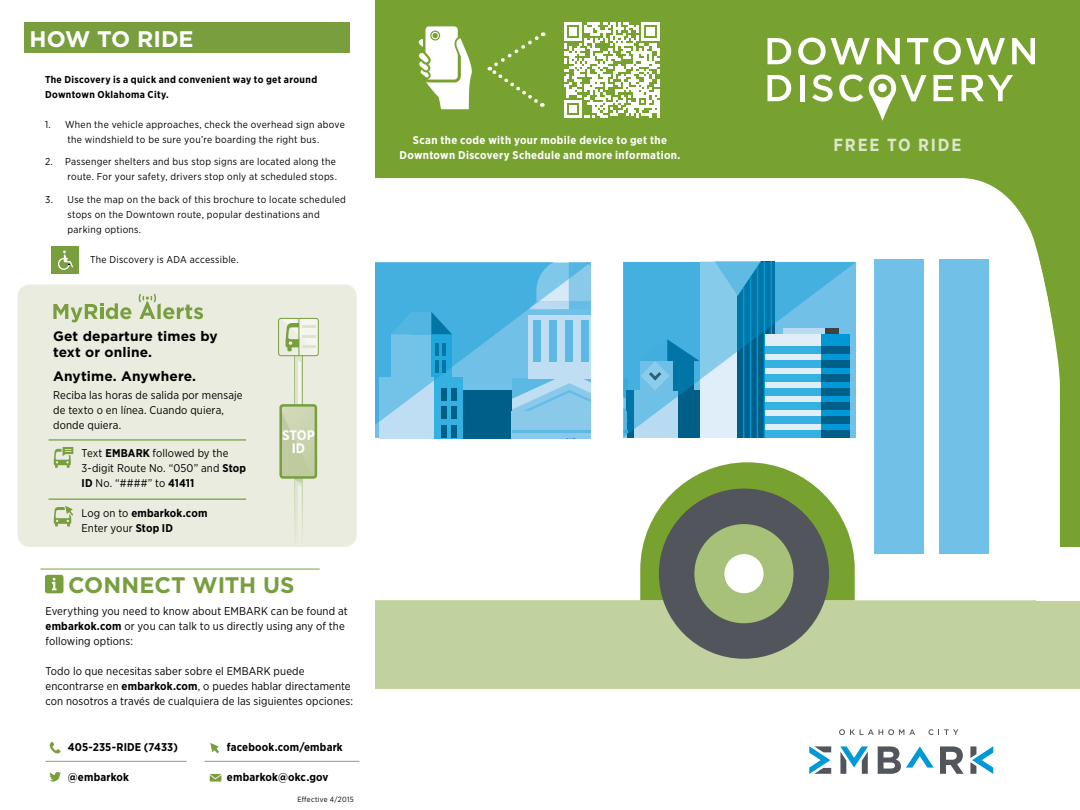
<style>
.page{position:relative;width:1080px;height:810px;background:#fff}
.page>*{position:absolute;margin:0;border:0;box-sizing:border-box;transform-origin:0 0}
.t1{font:700 22.5px "Gotham";color:#789e3e}
.t2{font:700 22.5px "Gotham";letter-spacing:.005em;color:#fff}
.t3{font:700 17.5px "Gotham Narrow";letter-spacing:.105em;color:#dce6ca}
.t4{font:700 13.75px/16.2px "Gotham";letter-spacing:.01em;color:#000}
.t5{font:700 13.75px/13.8px "Gotham Narrow";letter-spacing:-.01em;color:#fff;text-align:center}
.t6{font:11.25px/15px "Gotham Narrow";letter-spacing:.01em;color:#000}
.t7{font:700 11.25px/15px "Gotham Narrow";letter-spacing:.015em;color:#000}
.t8{font:700 11.25px/15px "Gotham Narrow";letter-spacing:.03em;color:#fff;text-align:center}
.t9{font:10px/15px "Gotham Narrow";letter-spacing:.03em;color:#000;text-align:center}
.t10{font:700 10px/15px "Gotham Narrow";letter-spacing:.035em;color:#000}
.t11{font:7.5px "Gotham Narrow";letter-spacing:.035em;color:#000}
.s1{font-weight:700}
.s2{font-weight:400}
</style>
<div class="page">
<div style="left:375px;top:0;width:705px;height:810px;background:#78a22f"></div>
<div style="left:375px;top:600px;width:705px;height:89px;background:#c1d29f"></div>
<div style="left:375px;top:689px;width:705px;height:121px;background:#fff"></div>
<div style="left:375px;top:178px;width:685px;height:422px;background:#fff"></div>
<div style="left:855px;top:250px;width:179px;height:350px;background:#fff"></div>
<div style="left:939px;top:250px;width:11px;height:350px;background:#fff"></div>
<div style="left:871px;top:569px;width:168px;height:31px;background:#fff"></div>
<div style="left:1036px;top:547px;width:44px;height:53px;background:#fff"></div>
<svg style="left:1024px;top:222px;width:36px;height:203px"></svg>
<svg style="left:640px;top:462px;width:215px;height:138px"></svg>
<div style="left:659px;top:489px;width:170px;height:170px;background:#53555c;border-radius:50%"></div>
<div style="left:694px;top:524px;width:100px;height:99px;background:#a8c179;border-radius:50%"></div>
<div style="left:724px;top:554px;width:40px;height:39px;background:#fff;border-radius:50%"></div>
<div style="left:874px;top:260px;width:50px;height:111px;background:#71c0e7"></div>
<div style="left:874px;top:342px;width:50px;height:212px;background:#71c0e7"></div>
<div style="left:939px;top:260px;width:50px;height:111px;background:#71c0e7"></div>
<div style="left:939px;top:342px;width:50px;height:212px;background:#71c0e7"></div>
<svg style="left:375px;top:263px;width:215px;height:175px"></svg>
<svg style="left:623px;top:262px;width:233px;height:175px"></svg>
<div style="left:24px;top:22px;width:325px;height:31px;background:#789e3e"></div>
<div style="left:51px;top:246px;width:28px;height:28px;background:#789e3e"></div>
<svg style="left:57px;top:250px;width:16px;height:20px"></svg>
<hr style="left:45px;top:761px;width:142px;height:1px;background:#939598">
<svg style="left:50px;top:742px;width:11px;height:12px"></svg>
<svg style="left:49px;top:772px;width:12px;height:10px"></svg>
<div style="left:45px;top:575px;width:19px;height:18px;background:#789e3e;border-radius:2px"></div>
<svg style="left:52px;top:578px;width:5px;height:12px"></svg>
<hr style="left:41px;top:569px;width:279px;height:1px;background:#789e3e">
<div style="left:18px;top:285px;width:339px;height:262px;background:#eaecdf;border-radius:12px"></div>
<div style="left:295px;top:335px;width:7px;height:212px;background:#edefe4"></div>
<div style="left:295px;top:335px;width:8px;height:212px;border:1px solid #789e3e"></div>
<hr style="left:295px;top:353px;width:3px;height:194px;background:#dee3cd">
<svg style="left:282px;top:407px;width:32px;height:80px"></svg>
<div style="left:279px;top:404px;width:38px;height:75px;border:2px solid #789e3e;border-radius:2px"></div>
<svg style="left:280px;top:320px;width:37px;height:42px"></svg>
<svg style="left:54px;top:506px;width:19px;height:21px"></svg>
<svg style="left:54px;top:447px;width:19px;height:21px"></svg>
<hr style="left:49px;top:499px;width:197px;height:1px;background:#789e3e">
<hr style="left:49px;top:439px;width:197px;height:2px;background:#789e3e">
<div style="left:278px;top:318px;width:41px;height:38px;border:1px solid #789e3e;border-radius:2px"></div>
<svg style="left:53px;top:303px;width:79px;height:19px"></svg>
<svg style="left:139px;top:294px;width:64px;height:25px"></svg>
<hr style="left:204px;top:761px;width:155px;height:1px;background:#939598">
<svg style="left:210px;top:743px;width:9px;height:10px"></svg>
<svg style="left:210px;top:774px;width:11px;height:8px"></svg>
<svg style="left:487px;top:32px;width:58px;height:75px"></svg>
<svg style="left:418px;top:26px;width:54px;height:83px"></svg>
<div style="left:430px;top:31px;width:10px;height:10px;border:1px solid #78a22f;border-radius:50%"></div>
<svg style="left:564px;top:22px;width:96px;height:96px"></svg>
<svg style="left:768px;top:38px;width:23px;height:26px"></svg>
<svg style="left:798px;top:38px;width:72px;height:27px"></svg>
<svg style="left:877px;top:38px;width:23px;height:26px"></svg>
<svg style="left:907px;top:38px;width:98px;height:27px"></svg>
<svg style="left:1012px;top:38px;width:23px;height:26px"></svg>
<svg style="left:768px;top:75px;width:23px;height:26px"></svg>
<hr style="left:800px;top:75px;width:4px;height:26px;background:#fff">
<svg style="left:812px;top:75px;width:21px;height:27px"></svg>
<svg style="left:839px;top:75px;width:24px;height:27px"></svg>
<svg style="left:869px;top:75px;width:57px;height:45px"></svg>
<svg style="left:934px;top:75px;width:19px;height:26px"></svg>
<svg style="left:962px;top:75px;width:51px;height:26px"></svg>
<svg style="left:809px;top:746px;width:184px;height:28px"></svg>
<svg style="left:839px;top:729px;width:76px;height:6px"></svg>
<svg style="left:928px;top:729px;width:30px;height:6px"></svg>
<h1 class="t2" style="left:30px;top:25px;width:166px">HOW TO RIDE</h1>
<p class="t10" style="left:45px;top:72px;width:274px">The Discovery is a quick and convenient way to get around<br>Downtown Oklahoma City.</p>
<p class="t9" style="left:45px;top:117px;width:301px">1. When the vehicle approaches, check the overhead sign above the windshield to be sure you’re boarding the right bus.</p>
<p class="t9" style="left:45px;top:154px;width:293px;text-align:right">2. Passenger shelters and bus stop signs are located along the route. For your safety, drivers stop only at scheduled stops.</p>
<p class="t9" style="left:68px;top:192px;width:280px;text-align:left;text-indent:-22px">3. Use the map on the back of this brochure to locate scheduled stops on the Downtown route, popular destinations and parking options.</p>
<p class="t9" style="left:90px;top:252px;width:150px">The Discovery is ADA accessible.</p>
<p class="t4" style="left:53px;top:328px;width:166px">Get departure times by text or online.</p>
<p class="t4" style="left:53px;top:368px;width:145px">Anytime. Anywhere.</p>
<p class="t6" style="left:53px;top:388px;width:191px">Reciba las horas de salida por mensaje de texto o en línea. Cuando quiera, donde quiera.</p>
<p class="t6" style="left:82px;top:445px;width:166px">Text <span class="s1">EMBARK</span> followed by the<br>3-digit Route No. “050” and <span class="s1">Stop<br>ID</span> No. “####” to <span class="s1">41411</span></p>
<p class="t7" style="left:82px;top:505px;width:127px"><span class="s2">Log on to</span> embarkok.com<br><span class="s2">Enter your</span> Stop ID</p>
<p class="t5" style="left:282px;top:428px;width:34px">STOP<br>ID</p>
<h1 class="t1" style="left:68px;top:571px;width:228px">CONNECT WITH US</h1>
<p class="t6" style="left:46px;top:603px;width:304px">Everything you need to know about EMBARK can be found at <span class="s1">embarkok.com</span> or you can talk to us directly using any of the following options:</p>
<p class="t6" style="left:46px;top:663px;width:309px">Todo lo que necesitas saber sobre el EMBARK puede encontrarse en <span class="s1">embarkok.com</span>, o puedes hablar directamente con nosotros a través de cualquiera de las siguientes opciones:</p>
<p class="t7" style="left:68px;top:740px;width:112px">405-235-RIDE (7433)</p>
<p class="t7" style="left:68px;top:769px;width:63px">@embarkok</p>
<p class="t7" style="left:227px;top:740px;width:117px">facebook.com/embark</p>
<p class="t7" style="left:227px;top:769px;width:103px">embarkok@okc.gov</p>
<p class="t11" style="left:297px;top:795px;width:58px">Effective 4/2015</p>
<p class="t8" style="left:399px;top:132px;width:283px">Scan the code with your mobile device to get the<br>Downtown Discovery Schedule and more information.</p>
<h2 class="t3" style="left:834px;top:134px;width:129px">FREE TO RIDE</h2>
</div>
